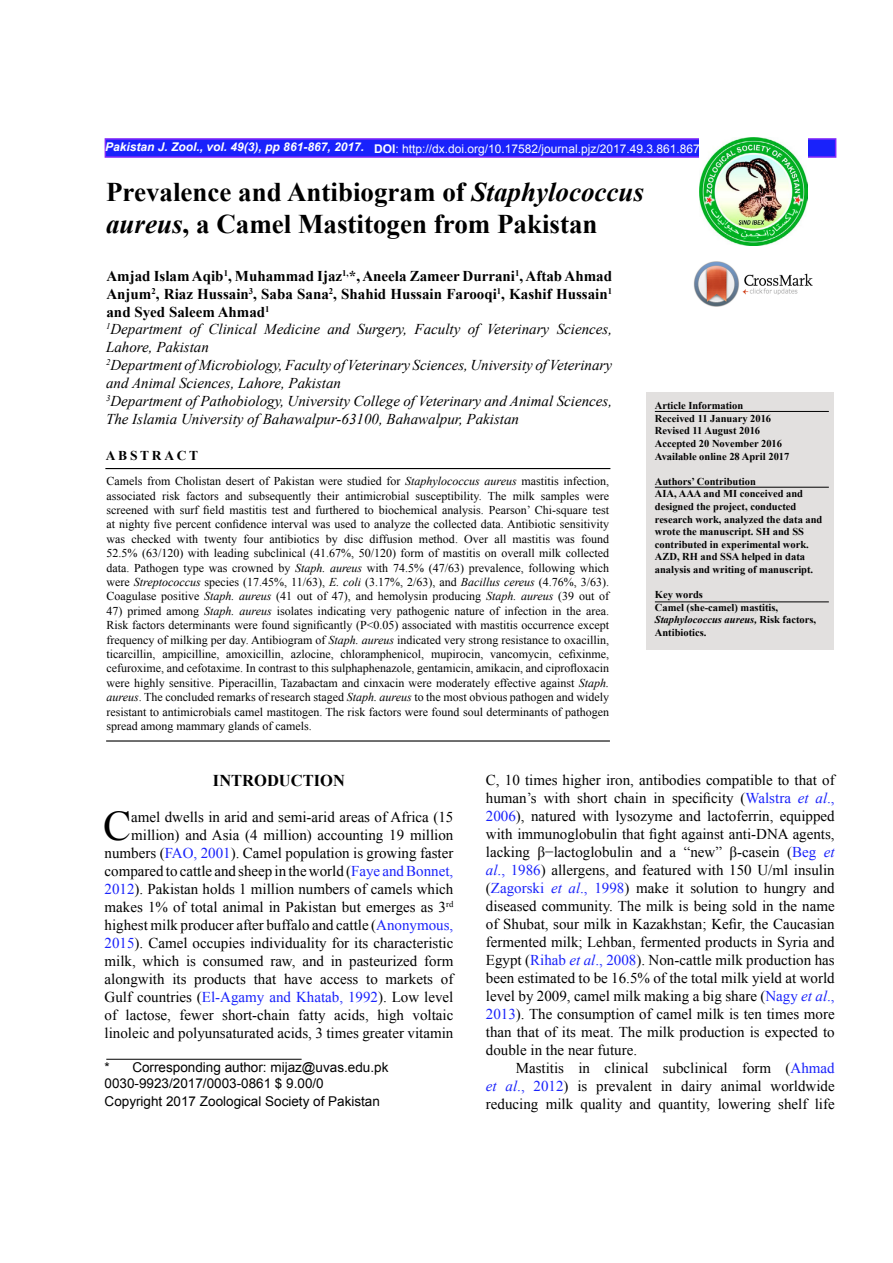
<style>
.page{position:relative;width:893px;height:1263px;background:#fff}
.page>*{position:absolute;margin:0;border:0;box-sizing:border-box;transform-origin:0 0}
.t1{font:42.15px "Times New Roman";color:#000}
.t2{font:700 27px/32.4px "Times New Roman";color:#000}
.t3{font:700 16.5px "Times New Roman";color:#000}
.t4{font:15px/18px "Times New Roman";color:#000;text-align:justify}
.t5{font:italic 15px/17.9px "Times New Roman";color:#000}
.t6{font:13.5px/16.2px "Arial";color:#000}
.t7{font:700 13.5px "Times New Roman";letter-spacing:.2em;color:#000}
.t8{font:12px/14.4px "Times New Roman";color:#000;text-align:justify}
.t9{font:12px "Arial";color:#fff}
.t10{font:700 10.5px/12.6px "Times New Roman";color:#000}
.s1{font-weight:700;font-style:italic}
.s2{font-weight:700}
.s3{font-style:italic}
.s4{font-weight:700;font-style:normal}
.s5{color:#1922fb}
.s6{font-style:italic;color:#1922fb}
</style>
<div class="page">
<img style="left:694px;top:261px;width:119px;height:45px">
<div style="left:105px;top:138px;width:731px;height:20px;background:#1922fb;border:2px solid #8027fb"></div>
<img style="left:699px;top:138px;width:108px;height:108px">
<div style="left:646px;top:392px;width:187px;height:257px;background:#e2e0df"></div>
<hr style="left:655px;top:487px;width:174px;height:1px;background:#000">
<hr style="left:105px;top:468px;width:505px;height:1px;background:#000">
<hr style="left:106px;top:740px;width:504px;height:1px;background:#000">
<hr style="left:655px;top:411px;width:174px;height:1px;background:#000">
<hr style="left:106px;top:1059px;width:196px;height:1px;background:#000">
<hr style="left:655px;top:601px;width:174px;height:1px;background:#000">
<p class="t9" style="left:105px;top:141px;width:596px"><span class="s1">Pakistan J. Zool., vol. 49(3), pp 861-867, 2017.</span> <span class="s2">DOI</span>: http://dx.doi.org/10.17582/journal.pjz/2017.49.3.861.867</p>
<h2 class="t2" style="left:106px;top:175px;width:539px">Prevalence and Antibiogram of <span class="s3">Staphylococcus aureus</span>, a Camel Mastitogen from Pakistan</h2>
<p class="t5" style="left:106px;top:267px;width:508px"><span class="s4">Amjad Islam Aqib</span><sup>1</sup><span class="s4">, Muhammad Ijaz</span><sup>1,</sup><span class="s4">*, Aneela Zameer Durrani</span><sup>1</sup><span class="s4">, Aftab Ahmad Anjum</span><sup>2</sup><span class="s4">, Riaz Hussain</span><sup>3</sup><span class="s4">, Saba Sana</span><sup>2</sup><span class="s4">, Shahid Hussain Farooqi</span><sup>1</sup><span class="s4">, Kashif Hussain</span><sup>1 </sup><span class="s4">and Syed Saleem Ahmad</span><sup>1<br></sup><sup>1</sup>Department of Clinical Medicine and Surgery, Faculty of Veterinary Sciences, Lahore, Pakistan<br><sup>2</sup>Department of Microbiology, Faculty of Veterinary Sciences, University of Veterinary and Animal Sciences, Lahore, Pakistan<br><sup>3</sup>Department of Pathobiology, University College of Veterinary and Animal Sciences, The Islamia University of Bahawalpur-63100, Bahawalpur, Pakistan</p>
<p class="t7" style="left:106px;top:446px;width:94px">ABSTRACT</p>
<p class="t8" style="left:107px;top:474px;width:504px">Camels from Cholistan desert of Pakistan were studied for <span class="s3">Staphylococcus aureus</span> mastitis infection, associated risk factors and subsequently their antimicrobial susceptibility. The milk samples were screened with surf field mastitis test and furthered to biochemical analysis. Pearson’ Chi-square test at nighty five percent confidence interval was used to analyze the collected data. Antibiotic sensitivity was checked with twenty four antibiotics by disc diffusion method. Over all mastitis was found 52.5% (63/120) with leading subclinical (41.67%, 50/120) form of mastitis on overall milk collected data. Pathogen type was crowned by <span class="s3">Staph. aureus</span> with 74.5% (47/63) prevalence, following which were <span class="s3">Streptococcus</span> species (17.45%, 11/63), <span class="s3">E. coli</span> (3.17%, 2/63), and <span class="s3">Bacillus cereus</span> (4.76%, 3/63).<br>Coagulase positive <span class="s3">Staph. aureus</span> (41 out of 47), and hemolysin producing <span class="s3">Staph. aureus</span> (39 out of</p>
<p class="t8" style="left:107px;top:603px;width:504px">47) primed among <span class="s3">Staph. aureus</span> isolates indicating very pathogenic nature of infection in the area.<br>Risk factors determinants were found significantly (P&lt;0.05) associated with mastitis occurrence except frequency of milking per day. Antibiogram of <span class="s3">Staph. aureus</span> indicated very strong resistance to oxacillin, ticarcillin, ampicilline, amoxicillin, azlocine, chloramphenicol, mupirocin, vancomycin, cefixinme, cefuroxime, and cefotaxime. In contrast to this sulphaphenazole, gentamicin, amikacin, and ciprofloxacin were highly sensitive. Piperacillin, Tazabactam and cinxacin were moderately effective against <span class="s3">Staph. aureus</span>. The concluded remarks of research staged <span class="s3">Staph. aureus</span> to the most obvious pathogen and widely resistant to antimicrobials camel mastitogen. The risk factors were found soul determinants of pathogen spread among mammary glands of camels.</p>
<p class="t10" style="left:655px;top:399px;width:136px">Article Information<br>Received 11 January 2016<br>Revised 11 August 2016<br>Accepted 20 November 2016<br>Available online 28 April 2017</p>
<p class="t10" style="left:655px;top:475px;width:169px">Authors’ Contribution<br>AIA, AAA and MI conceived and designed the project, conducted research work, analyzed the data and wrote the manuscript. SH and SS contributed in experimental work.<br>AZD, RH and SSA helped in data analysis and writing of manuscript.</p>
<p class="t10" style="left:655px;top:588px;width:163px">Key words<br>Camel (she-camel) mastitis,<br><span class="s3">Staphylococcus aureus,</span> Risk factors,<br>Antibiotics.</p>
<h3 class="t3" style="left:213px;top:769px;width:133px">INTRODUCTION</h3>
<p class="t4" style="left:105px;top:807px;width:350px;text-align:right">amel dwells in arid and semi-arid areas of Africa (15 million) and Asia (4 million) accounting 19 million numbers (<span class="s5">FAO, 2001</span>). Camel population is growing faster compared to cattle and sheep in the world (<span class="s5">Faye and Bonnet, 2012</span>). Pakistan holds 1 million numbers of camels which makes 1% of total animal in Pakistan but emerges as 3<sup>rd </sup>highest milk producer after buffalo and cattle (<span class="s5">Anonymous, 2015</span>). Camel occupies individuality for its characteristic milk, which is consumed raw, and in pasteurized form alongwith its products that have access to markets of Gulf countries (<span class="s5">El-Agamy and Khatab, 1992</span>). Low level of lactose, fewer short-chain fatty acids, high voltaic linoleic and polyunsaturated acids, 3 times greater vitamin</p>
<p class="t6" style="left:105px;top:1059px;width:285px">* Corresponding author: mijaz@uvas.edu.pk<br>0030-9923/2017/0003-0861 $ 9.00/0</p>
<p class="t6" style="left:105px;top:1093px;width:277px">Copyright 2017 Zoological Society of Pakistan</p>
<h1 class="t1" style="left:103px;top:797px;width:30px">C</h1>
<p class="t4" style="left:486px;top:771px;width:350px">C, 10 times higher iron, antibodies compatible to that of human’s with short chain in specificity (<span class="s5">Walstra</span> <span class="s6">et al</span><span class="s5">., 2006</span>), natured with lysozyme and lactoferrin, equipped with immunoglobulin that fight against anti-DNA agents, lacking β−lactoglobulin and a “new” β-casein (<span class="s5">Beg</span> <span class="s6">et al</span><span class="s5">., 1986</span>) allergens, and featured with 150 U/ml insulin (<span class="s5">Zagorski</span> <span class="s6">et al</span><span class="s5">., 1998</span>) make it solution to hungry and diseased community. The milk is being sold in the name of Shubat, sour milk in Kazakhstan; Kefir, the Caucasian fermented milk; Lehban, fermented products in Syria and Egypt (<span class="s5">Rihab</span> <span class="s6">et al</span><span class="s5">., 2008</span>). Non-cattle milk production has been estimated to be 16.5% of the total milk yield at world level by 2009, camel milk making a big share (<span class="s5">Nagy</span> <span class="s6">et al</span><span class="s5">., 2013</span>). The consumption of camel milk is ten times more than that of its meat. The milk production is expected to double in the near future.</p>
<p class="t4" style="left:486px;top:1059px;width:350px;text-indent:30px">Mastitis in clinical subclinical form (<span class="s5">Ahmad </span><span class="s6">et al</span><span class="s5">., 2012</span>) is prevalent in dairy animal worldwide reducing milk quality and quantity, lowering shelf life</p>
</div>
